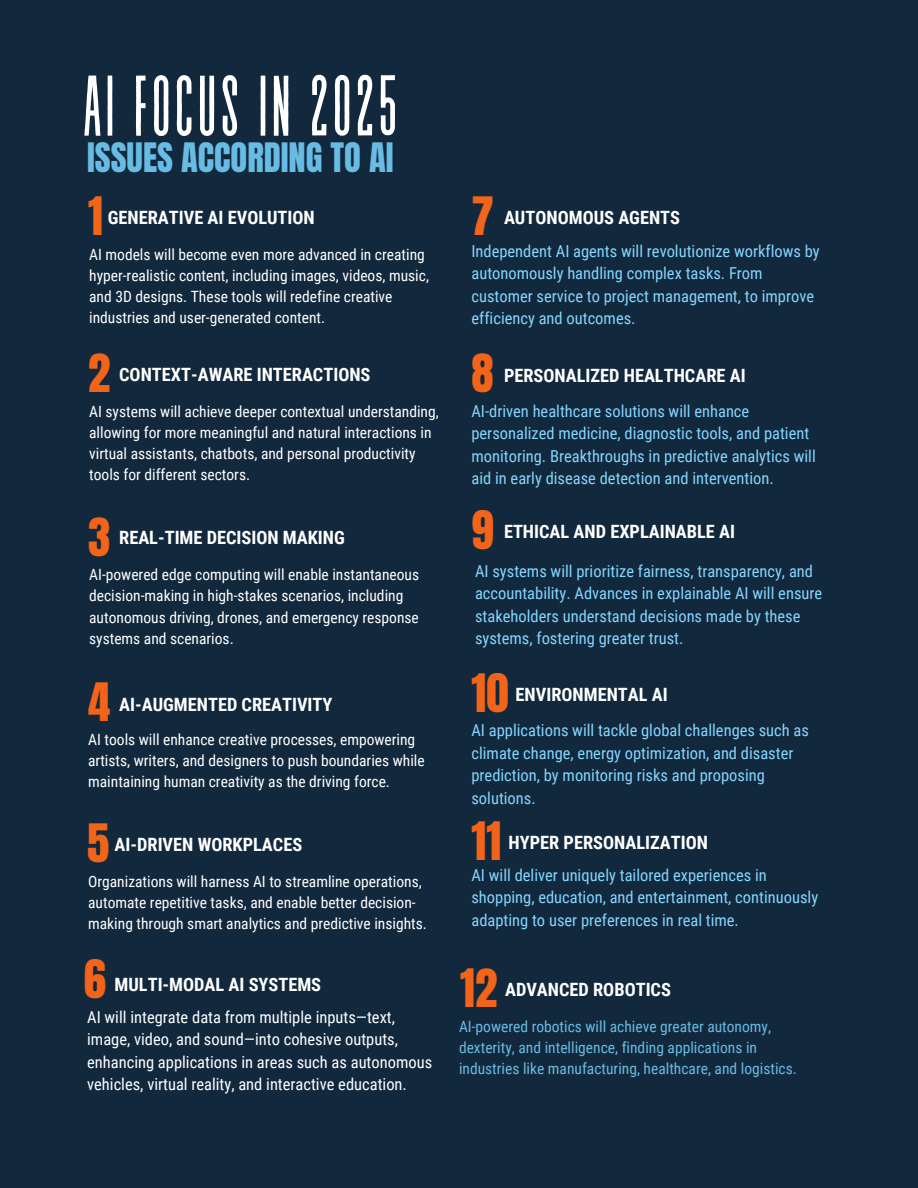
<style>
.page{position:relative;width:918px;height:1188px;background:#12283d}
.page>*{position:absolute;margin:0;border:0;box-sizing:border-box;transform-origin:0 0}
.t1{font:85.8px "Revive 80 Tall";letter-spacing:.03em;color:#fff}
.t2{font:45px "Anton";color:#f26419}
.t3{font:34.5px "Anton";color:#68bbe3}
.t4{font:700 18.3px "Roboto Condensed";color:#fff}
.t5{font:16.5px/22.5px "Roboto Condensed";color:#84d6ff}
.t6{font:16.5px/22.5px "Roboto Condensed";color:#fff}
.t7{font:15.45px/21.1px "Roboto Condensed";color:#fff}
.t8{font:15.45px/21.1px "Roboto Condensed";color:#68bbe3}
</style>
<div class="page">
<p class="t1" style="left:83px;top:62px;width:317px">AI FOCUS IN 2025</p>
<h3 class="t3" style="left:87px;top:133px;width:308px">ISSUES ACCORDING TO AI</h3>
<p class="t2" style="left:88px;top:184px;width:16px">1</p>
<h3 class="t4" style="left:108px;top:207px;width:208px">GENERATIVE AI EVOLUTION</h3>
<p class="t7" style="left:89px;top:244px;width:341px">AI models will become even more advanced in creating hyper-realistic content, including images, videos, music, and 3D designs. These tools will redefine creative industries and user-generated content.</p>
<p class="t2" style="left:88px;top:341px;width:24px">2</p>
<h3 class="t4" style="left:119px;top:364px;width:253px">CONTEXT-AWARE INTERACTIONS</h3>
<p class="t7" style="left:89px;top:401px;width:351px">AI systems will achieve deeper contextual understanding, allowing for more meaningful and natural interactions in virtual assistants, chatbots, and personal productivity tools for different sectors.</p>
<p class="t2" style="left:88px;top:505px;width:24px">3</p>
<h3 class="t4" style="left:119px;top:527px;width:227px">REAL-TIME DECISION MAKING</h3>
<p class="t7" style="left:89px;top:564px;width:331px">AI-powered edge computing will enable instantaneous decision-making in high-stakes scenarios, including autonomous driving, drones, and emergency response systems and scenarios.</p>
<p class="t2" style="left:88px;top:670px;width:24px">4</p>
<h3 class="t4" style="left:119px;top:695px;width:215px">AI-AUGMENTED CREATIVITY</h3>
<p class="t7" style="left:88px;top:729px;width:338px">AI tools will enhance creative processes, empowering artists, writers, and designers to push boundaries while maintaining human creativity as the driving force.</p>
<p class="t2" style="left:87px;top:811px;width:24px">5</p>
<h3 class="t4" style="left:115px;top:834px;width:189px">AI-DRIVEN WORKPLACES</h3>
<p class="t7" style="left:88px;top:871px;width:340px">Organizations will harness AI to streamline operations, automate repetitive tasks, and enable better decision&shy;making through smart analytics and predictive insights.</p>
<p class="t2" style="left:84px;top:947px;width:24px">6</p>
<h3 class="t4" style="left:115px;top:974px;width:208px">MULTI-MODAL AI SYSTEMS</h3>
<p class="t6" style="left:87px;top:1006px;width:347px">AI will integrate data from multiple inputs—text, image, video, and sound—into cohesive outputs, enhancing applications in areas such as autonomous vehicles, virtual reality, and interactive education.</p>
<p class="t2" style="left:471px;top:184px;width:24px">7</p>
<h1 class="t4" style="left:504px;top:207px;width:178px">AUTONOMOUS AGENTS</h1>
<h2 class="t5" style="left:471px;top:240px;width:350px">Independent AI agents will revolutionize workflows by autonomously handling complex tasks. From customer service to project management, to improve efficiency and outcomes.</h2>
<p class="t2" style="left:471px;top:341px;width:24px">8</p>
<h3 class="t4" style="left:504px;top:365px;width:243px">PERSONALIZED HEALTHCARE AI</h3>
<p class="t5" style="left:471px;top:400px;width:346px">AI-driven healthcare solutions will enhance personalized medicine, diagnostic tools, and patient monitoring. Breakthroughs in predictive analytics will aid in early disease detection and intervention.</p>
<p class="t2" style="left:471px;top:498px;width:24px">9</p>
<h3 class="t4" style="left:504px;top:521px;width:233px">ETHICAL AND EXPLAINABLE AI</h3>
<p class="t5" style="left:475px;top:560px;width:349px">AI systems will prioritize fairness, transparency, and accountability. Advances in explainable AI will ensure stakeholders understand decisions made by these systems, fostering greater trust.</p>
<p class="t2" style="left:471px;top:661px;width:39px">10</p>
<h3 class="t4" style="left:516px;top:684px;width:154px">ENVIRONMENTAL AI</h3>
<p class="t5" style="left:471px;top:719px;width:339px">AI applications will tackle global challenges such as climate change, energy optimization, and disaster prediction, by monitoring risks and proposing solutions.</p>
<p class="t2" style="left:471px;top:808px;width:31px">11</p>
<h3 class="t4" style="left:509px;top:832px;width:201px">HYPER PERSONALIZATION</h3>
<p class="t5" style="left:471px;top:864px;width:348px">AI will deliver uniquely tailored experiences in shopping, education, and entertainment, continuously adapting to user preferences in real time.</p>
<p class="t2" style="left:460px;top:956px;width:39px">12</p>
<h3 class="t4" style="left:505px;top:979px;width:167px">ADVANCED ROBOTICS</h3>
<p class="t8" style="left:459px;top:1016px;width:339px">AI-powered robotics will achieve greater autonomy, dexterity, and intelligence, finding applications in industries like manufacturing, healthcare, and logistics.</p>
</div>
